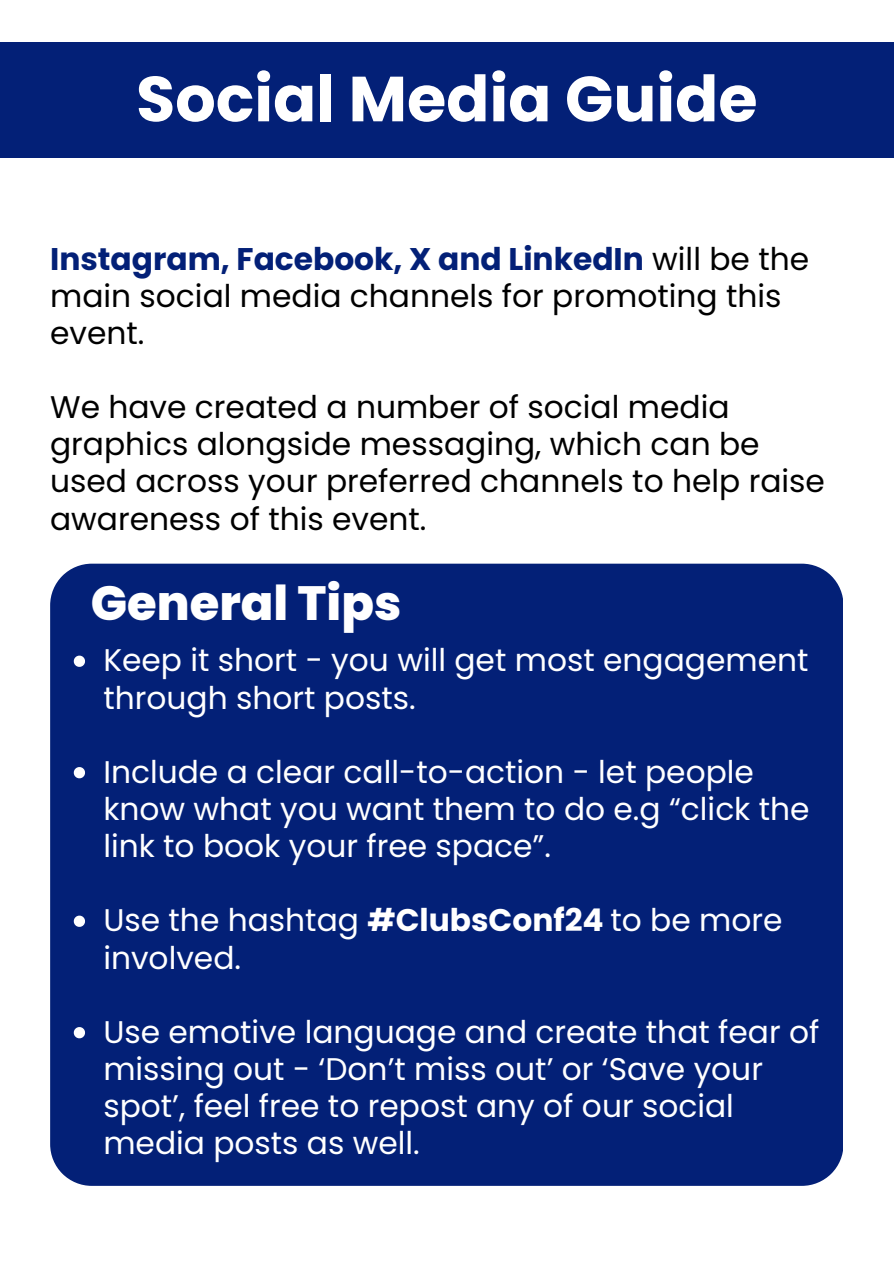
<style>
.page{position:relative;width:894px;height:1264px;background:#fff}
.page>*{position:absolute;margin:0;border:0;box-sizing:border-box;transform-origin:0 0}
.t1{font:700 63.6px "Poppins";color:#fff}
.t2{font:800 48px "Poppins";color:#fff}
.t3{font:31.35px/37.2px "Poppins";color:#fff}
.t4{font:31.35px/37.2px "Poppins";color:#000}
.s1{font-weight:700;color:#032077}
.s2{font-weight:700}
</style>
<div class="page">
<div style="left:0;top:42px;width:893px;height:116px;background:#032077"></div>
<div style="left:50px;top:563px;width:792px;height:622px;background:#032077"></div>
<svg style="left:74px;top:655px;width:11px;height:12px"></svg>
<svg style="left:74px;top:767px;width:11px;height:11px"></svg>
<svg style="left:74px;top:915px;width:11px;height:11px"></svg>
<svg style="left:74px;top:1027px;width:11px;height:11px"></svg>
<h1 class="t1" style="left:136px;top:54px;width:622px">Social Media Guide</h1>
<p class="t4" style="left:50px;top:240px;width:760px"><span class="s1">Instagram, Facebook, X and LinkedIn</span> will be the main social media channels for promoting this event.</p>
<p class="t4" style="left:50px;top:388px;width:776px">We have created a number of social media graphics alongside messaging, which can be used across your preferred channels to help raise awareness of this event.</p>
<p class="t2" style="left:91px;top:569px;width:312px">General Tips</p>
<p class="t3" style="left:103px;top:641px;width:706px">Keep it short - you will get most engagement through short posts.</p>
<p class="t3" style="left:103px;top:753px;width:707px">Include a clear call-to-action - let people know what you want them to do e.g “click the link to book your free space”.</p>
<p class="t3" style="left:103px;top:901px;width:680px">Use the hashtag <span class="s2">#ClubsConf24</span> to be more involved.</p>
<h2 class="t3" style="left:103px;top:1013px;width:717px">Use emotive language and create that fear of missing out - ‘Don’t miss out’ or ‘Save your spot’, feel free to repost any of our social media posts as well.</h2>
</div>
